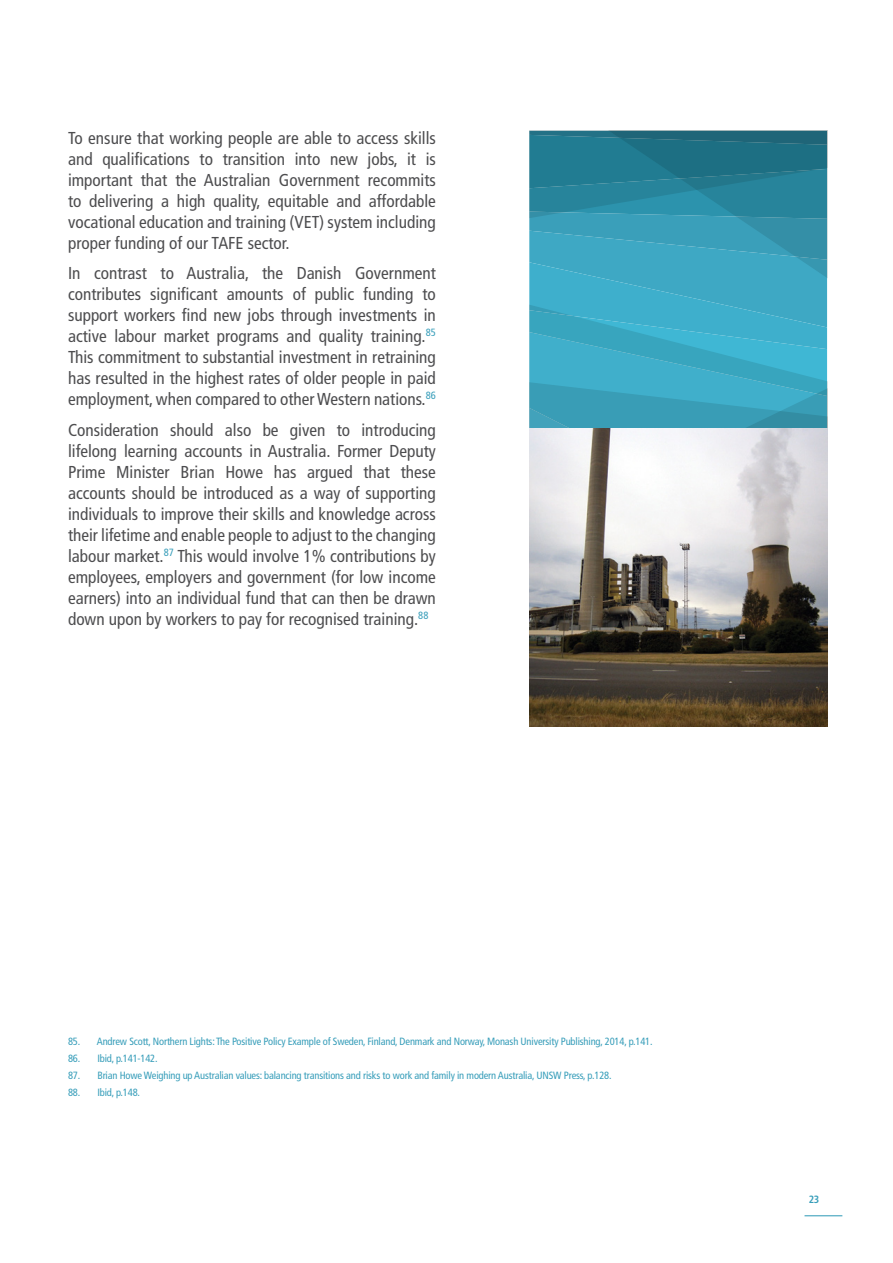
<style>
.page{position:relative;width:893px;height:1263px;background:#fff}
.page>*{position:absolute;margin:0;border:0;box-sizing:border-box;transform-origin:0 0}
.t1{font:condensed 17.25px/21px "Frutiger";color:#4d4d4f;text-align:justify}
.t2{font:condensed 10.5px "Frutiger";letter-spacing:-.015em;color:#389eba}
.t3{font:700 condensed 10.5px "Frutiger";color:#389eba}
</style>
<div class="page">
<hr style="left:804px;top:1215px;width:38px;height:1px;background:#389eba">
<svg style="left:529px;top:131px;width:298px;height:297px;background:#369bb4"></svg>
<img style="left:529px;top:428px;width:298px;height:298px">
<p class="t1" style="left:68px;top:127px;width:369px">To ensure that working people are able to access skills and qualifications to transition into new jobs, it is important that the Australian Government recommits to delivering a high quality, equitable and affordable vocational education and training (VET) system including proper funding of our TAFE sector.</p>
<p class="t1" style="left:68px;top:263px;width:369px">In contrast to Australia, the Danish Government contributes significant amounts of public funding to support workers find new jobs through investments in active labour market programs and quality training.<sup>85<br></sup>This commitment to substantial investment in retraining has resulted in the highest rates of older people in paid employment, when compared to other Western nations.<sup>86</sup></p>
<p class="t1" style="left:68px;top:419px;width:369px">Consideration should also be given to introducing lifelong learning accounts in Australia. Former Deputy Prime Minister Brian Howe has argued that these accounts should be introduced as a way of supporting individuals to improve their skills and knowledge across their lifetime and enable people to adjust to the changing labour market.<sup>87</sup> This would involve 1% contributions by employees, employers and government (for low income earners) into an individual fund that can then be drawn down upon by workers to pay for recognised training.<sup>88</sup></p>
<p class="t2" style="left:68px;top:1036px;width:586px">85. Andrew Scott, Northern Lights: The Positive Policy Example of Sweden, Finland, Denmark and Norway, Monash University Publishing, 2014, p.141.</p>
<p class="t2" style="left:68px;top:1053px;width:91px">86. Ibid, p.141-142.</p>
<p class="t2" style="left:68px;top:1070px;width:545px">87. Brian Howe Weighing up Australian values: balancing transitions and risks to work and family in modern Australia, UNSW Press, p.128.</p>
<p class="t2" style="left:68px;top:1087px;width:74px">88. Ibid, p.148.</p>
<p class="t3" style="left:809px;top:1193px;width:12px">23</p>
</div>
